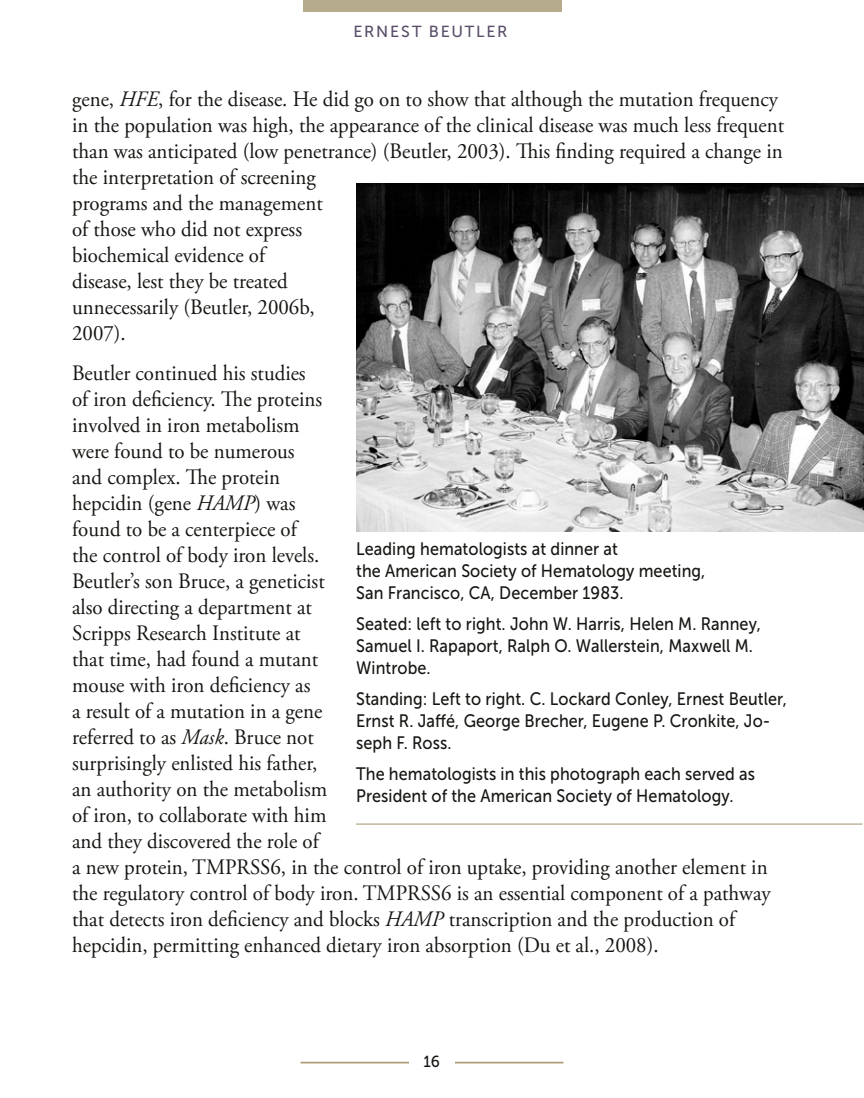
<style>
.page{position:relative;width:864px;height:1098px;background:#fff}
.page>*{position:absolute;margin:0;border:0;box-sizing:border-box;transform-origin:0 0}
.t1{font:22px/26px "Adobe Garamond Pro";color:#161713;scale:.95 1}
.t2{font:18px/22px "Museo Sans 500";letter-spacing:.005em;color:#161713;scale:.9 1}
.t3{font:16px "Museo Sans 500";letter-spacing:.11em;color:#5b4e68}
.t4{font:16px "Museo Sans 500";color:#161713;scale:.95 1}
.s1{font-style:italic}
</style>
<div class="page">
<hr style="left:301px;top:1062px;width:262px;height:1px;background:#a09469">
<hr style="left:301px;top:1063px;width:262px;height:1px;background:#a09469">
<div style="left:409px;top:1055px;width:45px;height:27px;background:#fff"></div>
<div style="left:303px;top:0;width:258px;height:12px;background:#b6ac8c"></div>
<img style="left:356px;top:183px;width:508px;height:348px">
<hr style="left:356px;top:824px;width:506px;height:1px;background:#a09469">
<p class="t3" style="left:354px;top:23px;width:155px">ERNEST BEUTLER</p>
<p class="t1" style="left:72px;top:87px;width:751px">gene, <span class="s1">HFE</span>, for the disease. He did go on to show that although the mutation frequency in the population was high, the appearance of the clinical disease was much less frequent than was anticipated (low penetrance) (Beutler, 2003). This finding required a change in the interpretation of screening<br>programs and the management<br>of those who did not express<br>biochemical evidence of<br>disease, lest they be treated<br>unnecessarily (Beutler, 2006b,<br>2007).</p>
<p class="t1" style="left:72px;top:361px;width:737px">Beutler continued his studies<br>of iron deficiency. The proteins<br>involved in iron metabolism<br>were found to be numerous<br>and complex. The protein<br>hepcidin (gene <span class="s1">HAMP</span>) was<br>found to be a centerpiece of<br>the control of body iron levels.<br>Beutler’s son Bruce, a geneticist<br>also directing a department at<br>Scripps Research Institute at<br>that time, had found a mutant<br>mouse with iron deficiency as<br>a result of a mutation in a gene<br>referred to as <span class="s1">Mask</span>. Bruce not<br>surprisingly enlisted his father,<br>an authority on the metabolism<br>of iron, to collaborate with him<br>and they discovered the role of<br>a new protein, TMPRSS6, in the control of iron uptake, providing another element in the regulatory control of body iron. TMPRSS6 is an essential component of a pathway that detects iron deficiency and blocks <span class="s1">HAMP</span> transcription and the production of hepcidin, permitting enhanced dietary iron absorption (Du et al., 2008).</p>
<p class="t2" style="left:356px;top:538px;width:390px">Leading hematologists at dinner at<br>the American Society of Hematology meeting,<br>San Francisco, CA, December 1983.</p>
<p class="t2" style="left:356px;top:613px;width:451px">Seated: left to right. John W. Harris, Helen M. Ranney,<br>Samuel I. Rapaport, Ralph O. Wallerstein, Maxwell M.<br>Wintrobe.</p>
<p class="t2" style="left:356px;top:688px;width:480px">Standing: Left to right. C. Lockard Conley, Ernest Beutler,<br>Ernst R. Jaffé, George Brecher, Eugene P. Cronkite, Jo&shy;seph F. Ross.</p>
<p class="t2" style="left:356px;top:763px;width:445px">The hematologists in this photograph each served as<br>President of the American Society of Hematology.</p>
<p class="t4" style="left:423px;top:1052px;width:19px">16</p>
</div>
